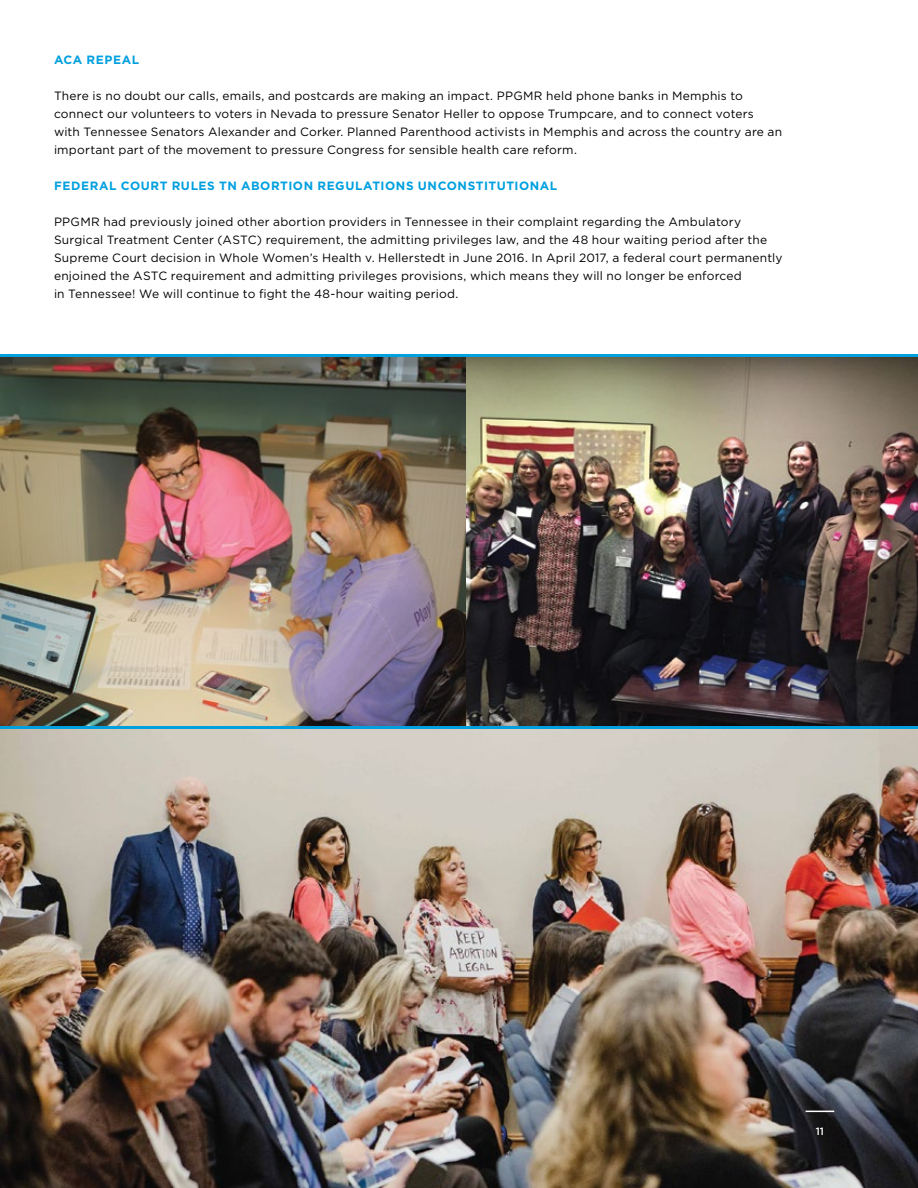
<style>
.page{position:relative;width:918px;height:1188px;background:#fff}
.page>*{position:absolute;margin:0;border:0;box-sizing:border-box;transform-origin:0 0}
.t1{font:12px/18px "Gotham";letter-spacing:.015em;color:#000}
.t2{font:700 12px "Gotham";letter-spacing:.045em;color:#00a0df}
.t3{font:500 10.5px "Gotham";color:#fff}
</style>
<div class="page">
<img style="left:0;top:729px;width:918px;height:459px">
<img style="left:466px;top:357px;width:452px;height:369px">
<img style="left:0;top:357px;width:466px;height:369px">
<hr style="left:0;top:726px;width:918px;height:3px;background:#00a0df">
<hr style="left:0;top:355px;width:918px;height:2px;background:#00a0df">
<svg style="left:806px;top:1111px;width:28px;height:1px"></svg>
<p class="t2" style="left:54px;top:53px;width:87px">ACA REPEAL</p>
<p class="t1" style="left:54px;top:87px;width:730px">There is no doubt our calls, emails, and postcards are making an impact. PPGMR held phone banks in Memphis to connect our volunteers to voters in Nevada to pressure Senator Heller to oppose Trumpcare, and to connect voters with Tennessee Senators Alexander and Corker. Planned Parenthood activists in Memphis and across the country are an important part of the movement to pressure Congress for sensible health care reform.</p>
<p class="t2" style="left:54px;top:179px;width:505px">FEDERAL COURT RULES TN ABORTION REGULATIONS UNCONSTITUTIONAL</p>
<p class="t1" style="left:54px;top:213px;width:730px">PPGMR had previously joined other abortion providers in Tennessee in their complaint regarding the Ambulatory Surgical Treatment Center (ASTC) requirement, the admitting privileges law, and the 48 hour waiting period after the Supreme Court decision in Whole Women’s Health v. Hellerstedt in June 2016. In April 2017, a federal court permanently enjoined the ASTC requirement and admitting privileges provisions, which means they will no longer be enforced<br>in Tennessee! We will continue to fight the 48-hour waiting period.</p>
<p class="t3" style="left:816px;top:1125px;width:10px">11</p>
</div>
